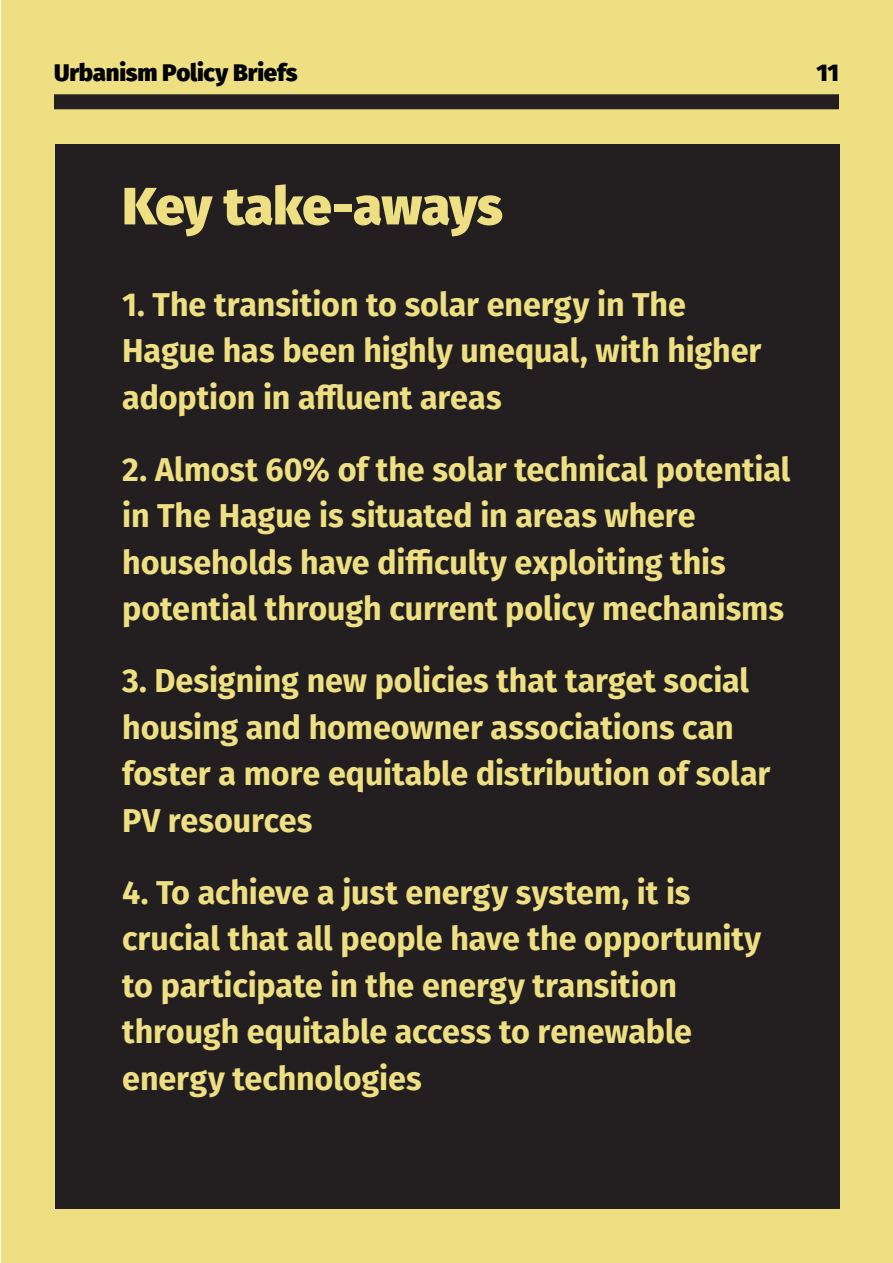
<style>
.page{position:relative;width:893px;height:1263px;background:#fff}
.page>*{position:absolute;margin:0;border:0;box-sizing:border-box;transform-origin:0 0}
.Header_80{font:800 52.5px "Fira Sans";letter-spacing:-.01em;color:#eddf82}
.Header_80-2{font:700 33px/46.5px "Fira Sans";letter-spacing:-.005em;color:#eddf82}
.t1{font:800 24px "Fira Sans";letter-spacing:-.01em;color:#000}
.t2{font:800 24px "Fira Sans";color:#020202}
</style>
<div class="page">
<div style="left:1px;top:0;width:892px;height:1263px;background:#eddf82"></div>
<div style="left:55px;top:144px;width:785px;height:1065px;background:#231f20"></div>
<div style="left:54px;top:94px;width:785px;height:15px;background:#231f20"></div>
<p class="t1" style="left:54px;top:51px;width:245px">Urbanism Policy Briefs</p>
<p class="t2" style="left:816px;top:51px;width:24px">11</p>
<p class="Header_80" style="left:122px;top:159px;width:382px">Key take-aways</p>
<p class="Header_80-2" style="left:122px;top:279px;width:641px">1. The transition to solar energy in The<br>Hague has been highly unequal, with higher adoption in affluent areas</p>
<p class="Header_80-2" style="left:122px;top:444px;width:670px">2. Almost 60% of the solar technical potential in The Hague is situated in areas where households have difficulty exploiting this potential through current policy mechanisms</p>
<p class="Header_80-2" style="left:122px;top:655px;width:650px">3. Designing new policies that target social housing and homeowner associations can foster a more equitable distribution of solar PV resources</p>
<p class="Header_80-2" style="left:122px;top:867px;width:641px">4. To achieve a just energy system, it is crucial that all people have the opportunity to participate in the energy transition through equitable access to renewable energy technologies</p>
</div>
